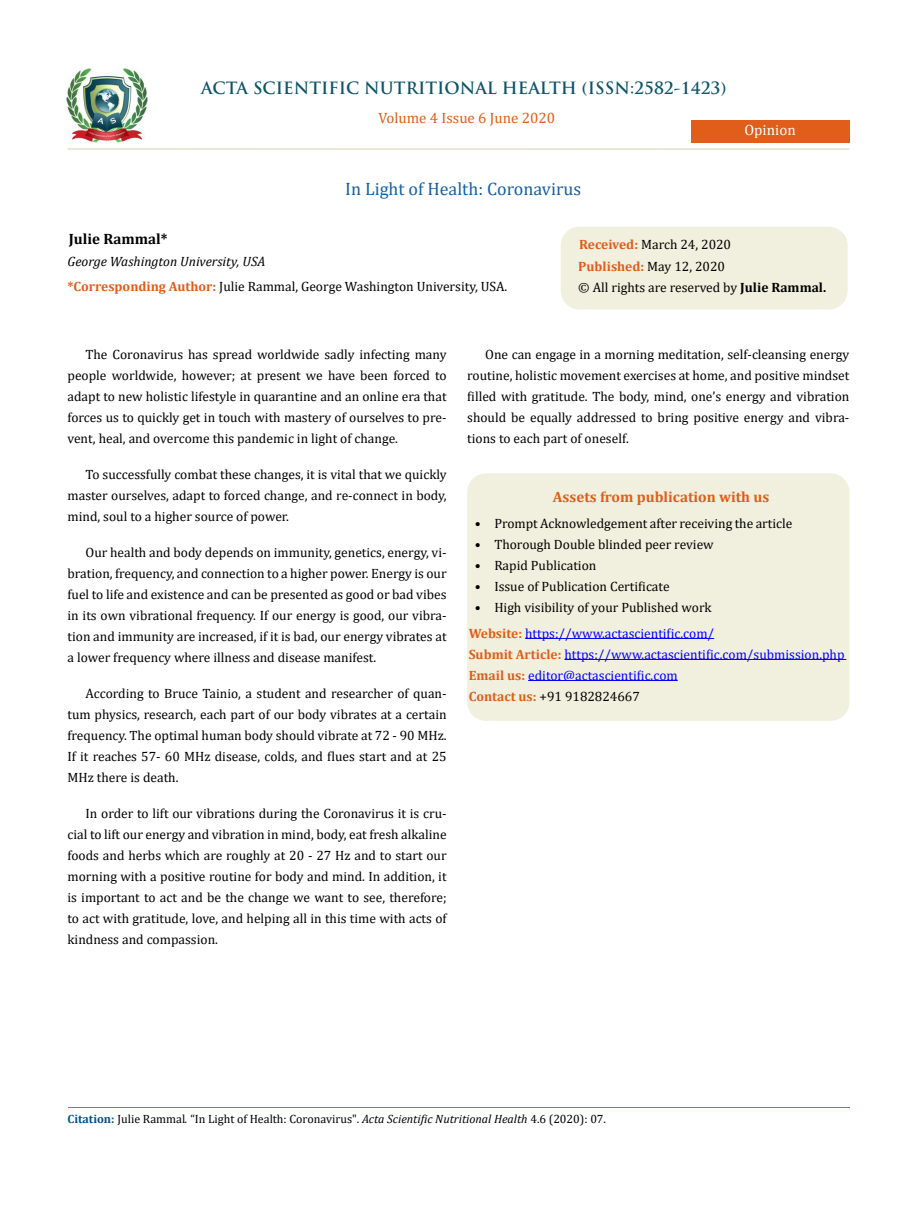
<style>
.page{position:relative;width:917px;height:1224px;background:#fff}
.page>*{position:absolute;margin:0;border:0;box-sizing:border-box;transform-origin:0 0}
.t1{font:18px "Cambria";color:#1560a6}
.t2{font:700 16.5px "Trajan Pro";color:#0e546a}
.t3{font:700 15px "Cambria";color:#e05d1a}
.t4{font:15px "Cambria";color:#e05d1a}
.t5{font:700 15px "Cambria";color:#000}
.t6{font:15px "Cambria";color:#fff}
.t7{font:13.5px/21px "Cambria";color:#000;text-align:justify}
.t8{font:13.5px/21px "Cambria";color:#00f}
.t9{font:12px "Cambria";color:#000}
.s1{font-style:italic}
.s2{font-weight:700;color:#e05d1a}
.s3{font-weight:700}
.s4{color:#000}
.s5{font-weight:700;color:#035089}
</style>
<div class="page">
<img style="left:67px;top:68px;width:80px;height:74px">
<div style="left:690px;top:120px;width:159px;height:22px;background:#e05d1a"></div>
<div style="left:561px;top:227px;width:285px;height:82px;background:#f1f0de;border-radius:18px"></div>
<div style="left:560px;top:227px;width:287px;height:83px;border:2px solid #f1f0de;border-radius:18px"></div>
<div style="left:468px;top:474px;width:380px;height:246px;background:#f1f0de;border-radius:18px"></div>
<div style="left:467px;top:473px;width:382px;height:248px;border:2px solid #f1f0de;border-radius:18px"></div>
<hr style="left:525px;top:638px;width:189px;height:1px;background:#00f">
<hr style="left:564px;top:659px;width:282px;height:1px;background:#00f">
<hr style="left:528px;top:680px;width:149px;height:1px;background:#00f">
<hr style="left:67px;top:148px;width:782px;height:2px;background:#e0dfcd">
<hr style="left:68px;top:1107px;width:781px;height:1px;background:#e05d1a">
<p class="t2" style="left:201px;top:77px;width:527px">ACTA SCIENTIFIC NUTRITIONAL HEALTH (ISSN:2582-1423)</p>
<p class="t4" style="left:378px;top:109px;width:178px">Volume 4 Issue 6 June 2020</p>
<h1 class="t1" style="left:345px;top:178px;width:237px">In Light of Health: Coronavirus</h1>
<p class="t6" style="left:744px;top:121px;width:53px">Opinion</p>
<p class="t5" style="left:69px;top:228px;width:100px">Julie Rammal*</p>
<p class="t7" style="left:67px;top:248px;width:441px;line-height:25.2px"><span class="s1">George Washington University, USA<br></span><span class="s2">*Corresponding Author:</span> Julie Rammal, George Washington University, USA.</p>
<p class="t7" style="left:578px;top:232px;width:154px;line-height:23px"><span class="s2">Received:</span> March 24, 2020<br><span class="s2">Published:</span> May 12, 2020</p>
<p class="t7" style="left:578px;top:277px;width:249px">© All rights are reserved by <span class="s3">Julie Rammal.</span></p>
<p class="t7" style="left:67px;top:344px;width:380px;text-indent:18px">The Coronavirus has spread worldwide sadly infecting many people worldwide, however; at present we have been forced to adapt to new holistic lifestyle in quarantine and an online era that forces us to quickly get in touch with mastery of ourselves to pre&shy;vent, heal, and overcome this pandemic in light of change.</p>
<p class="t7" style="left:67px;top:464px;width:380px;text-indent:18px">To successfully combat these changes, it is vital that we quickly master ourselves, adapt to forced change, and re-connect in body, mind, soul to a higher source of power.</p>
<p class="t7" style="left:67px;top:542px;width:380px;text-indent:18px">Our health and body depends on immunity, genetics, energy, vi&shy;bration, frequency, and connection to a higher power. Energy is our fuel to life and existence and can be presented as good or bad vibes in its own vibrational frequency. If our energy is good, our vibra&shy;tion and immunity are increased, if it is bad, our energy vibrates at a lower frequency where illness and disease manifest.</p>
<p class="t7" style="left:67px;top:683px;width:380px;text-indent:18px">According to Bruce Tainio, a student and researcher of quan&shy;tum physics, research, each part of our body vibrates at a certain frequency. The optimal human body should vibrate at 72 - 90 MHz.<br>If it reaches 57- 60 MHz disease, colds, and flues start and at 25<br>MHz there is death.</p>
<p class="t7" style="left:67px;top:803px;width:380px;text-indent:18px">In order to lift our vibrations during the Coronavirus it is cru&shy;cial to lift our energy and vibration in mind, body, eat fresh alkaline foods and herbs which are roughly at 20 - 27 Hz and to start our morning with a positive routine for body and mind. In addition, it is important to act and be the change we want to see, therefore; to act with gratitude, love, and helping all in this time with acts of kindness and compassion.</p>
<p class="t7" style="left:467px;top:344px;width:384px;text-indent:18px">One can engage in a morning meditation, self-cleansing energy routine, holistic movement exercises at home, and positive mindset filled with gratitude. The body, mind, one’s energy and vibration should be equally addressed to bring positive energy and vibra&shy;tions to each part of oneself.</p>
<p class="t3" style="left:553px;top:487px;width:218px">Assets from publication with us</p>
<p class="t7" style="left:475px;top:513px;width:319px">• Prompt Acknowledgement after receiving the article</p>
<p class="t7" style="left:475px;top:534px;width:240px">• Thorough Double blinded peer review</p>
<p class="t7" style="left:475px;top:555px;width:123px">• Rapid Publication</p>
<p class="t7" style="left:475px;top:576px;width:196px">• Issue of Publication Certificate</p>
<p class="t7" style="left:475px;top:597px;width:238px">• High visibility of your Published work</p>
<p class="t8" style="left:468px;top:622px;width:377px"><span class="s2">Website:</span> https://www.actascientific.com/<br><span class="s2">Submit Article:</span> https://www.actascientific.com/submission.php <span class="s2">Email us:</span> editor@actascientific.com<br><span class="s2">Contact us:</span> <span class="s4">+91 9182824667</span></p>
<p class="t9" style="left:68px;top:1112px;width:540px"><span class="s5">Citation:</span> Julie Rammal<span class="s1">.</span> “In Light of Health: Coronavirus". <span class="s1">Acta Scientific Nutritional Health</span> 4.6 (2020): 07.</p>
</div>
